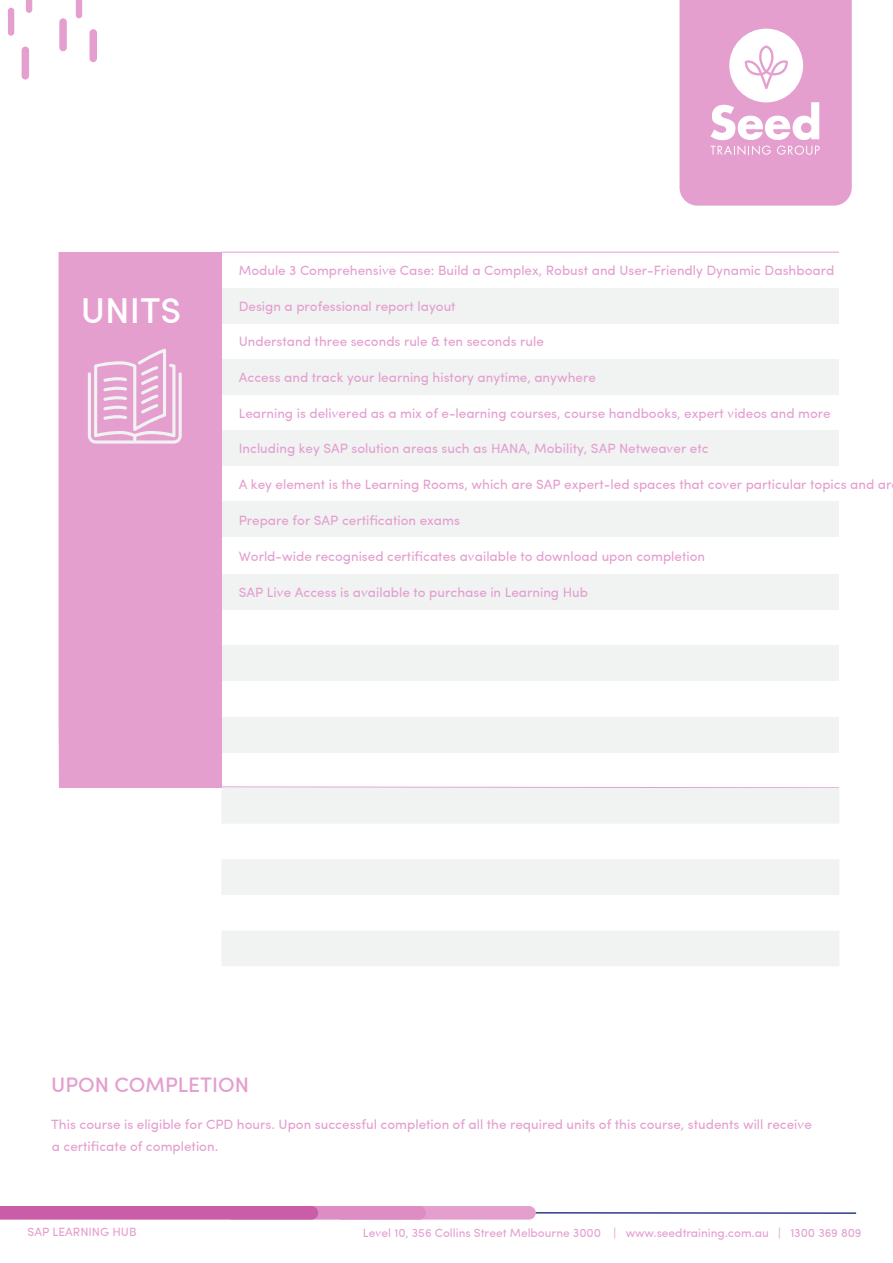
<style>
.page{position:relative;width:893px;height:1263px;background:#fff}
.page>*{position:absolute;margin:0;border:0;box-sizing:border-box;transform-origin:0 0}
.t1{font:500 36px "Sofia Pro";color:#fff}
.t2{font:500 21px "Sofia Pro";color:#e49fcf}
.t3{font:13.5px/21.9px "Sofia Pro";color:#e49fcf}
.t4{font:12px "Sofia Pro";color:#e49fcf}
</style>
<div class="page">
<svg style="left:679px;top:0;width:173px;height:206px"></svg>
<div style="left:8px;top:8px;width:6px;height:28px;background:#e49fcf;border-radius:3px"></div>
<svg style="left:26px;top:0;width:6px;height:13px"></svg>
<div style="left:22px;top:47px;width:7px;height:33px;background:#e49fcf;border-radius:4px"></div>
<svg style="left:76px;top:0;width:6px;height:18px"></svg>
<div style="left:59px;top:18px;width:8px;height:33px;background:#e49fcf;border-radius:4px"></div>
<div style="left:90px;top:29px;width:7px;height:33px;background:#e49fcf;border-radius:4px"></div>
<svg style="left:0;top:1206px;width:536px;height:13px;background:#d274b5"></svg>
<hr style="left:536px;top:1212px;width:320px;height:2px;background:#2f3c8b">
<div style="left:324px;top:502px;width:515px;height:35px;background:#f1f2f2"></div>
<div style="left:221px;top:502px;width:103px;height:35px;background:#f1f2f2"></div>
<div style="left:324px;top:430px;width:515px;height:36px;background:#f1f2f2"></div>
<div style="left:221px;top:430px;width:103px;height:36px;background:#f1f2f2"></div>
<div style="left:324px;top:359px;width:515px;height:36px;background:#f1f2f2"></div>
<div style="left:221px;top:359px;width:103px;height:36px;background:#f1f2f2"></div>
<div style="left:324px;top:288px;width:515px;height:35px;background:#f1f2f2"></div>
<div style="left:221px;top:288px;width:103px;height:35px;background:#f1f2f2"></div>
<svg style="left:221px;top:787px;width:618px;height:1px"></svg>
<div style="left:324px;top:717px;width:515px;height:35px;background:#f1f2f2"></div>
<div style="left:221px;top:717px;width:103px;height:35px;background:#f1f2f2"></div>
<div style="left:324px;top:645px;width:515px;height:36px;background:#f1f2f2"></div>
<div style="left:221px;top:645px;width:103px;height:36px;background:#f1f2f2"></div>
<div style="left:324px;top:574px;width:515px;height:36px;background:#f1f2f2"></div>
<div style="left:221px;top:574px;width:103px;height:36px;background:#f1f2f2"></div>
<div style="left:59px;top:252px;width:162px;height:536px;background:#e49fcf"></div>
<svg style="left:88px;top:349px;width:94px;height:95px"></svg>
<svg style="left:222px;top:788px;width:617px;height:178px;fill:#f1f2f2"></svg>
<h1 class="t1" style="left:81px;top:284px;width:102px">UNITS</h1>
<p class="t3" style="left:239px;top:258px;width:597px">Module 3 Comprehensive Case: Build a Complex, Robust and User-Friendly Dynamic Dashboard</p>
<p class="t3" style="left:239px;top:294px;width:218px">Design a professional report layout</p>
<p class="t3" style="left:239px;top:330px;width:307px">Understand three seconds rule &amp; ten seconds rule</p>
<p class="t3" style="left:239px;top:365px;width:359px">Access and track your learning history anytime, anywhere</p>
<p class="t3" style="left:239px;top:401px;width:594px">Learning is delivered as a mix of e-learning courses, course handbooks, expert videos and more</p>
<p class="t3" style="left:239px;top:437px;width:471px">Including key SAP solution areas such as HANA, Mobility, SAP Netweaver etc</p>
<p class="t3" style="left:239px;top:472px;width:654px">A key element is the Learning Rooms, which are SAP expert-led spaces that cover particular topics and ar</p>
<p class="t3" style="left:239px;top:508px;width:223px">Prepare for SAP certification exams</p>
<p class="t3" style="left:239px;top:545px;width:468px">World-wide recognised certificates available to download upon completion</p>
<p class="t3" style="left:239px;top:580px;width:351px">SAP Live Access is available to purchase in Learning Hub</p>
<h2 class="t2" style="left:51px;top:1069px;width:199px">UPON COMPLETION</h2>
<p class="t3" style="left:51px;top:1112px;width:762px">This course is eligible for CPD hours. Upon successful completion of all the required units of this course, students will receive a certificate of completion.</p>
<p class="t4" style="left:27px;top:1223px;width:111px">SAP LEARNING HUB</p>
<p class="t4" style="left:363px;top:1224px;width:500px">Level 10, 356 Collins Street Melbourne 3000 | www.seedtraining.com.au | 1300 369 809</p>
</div>
